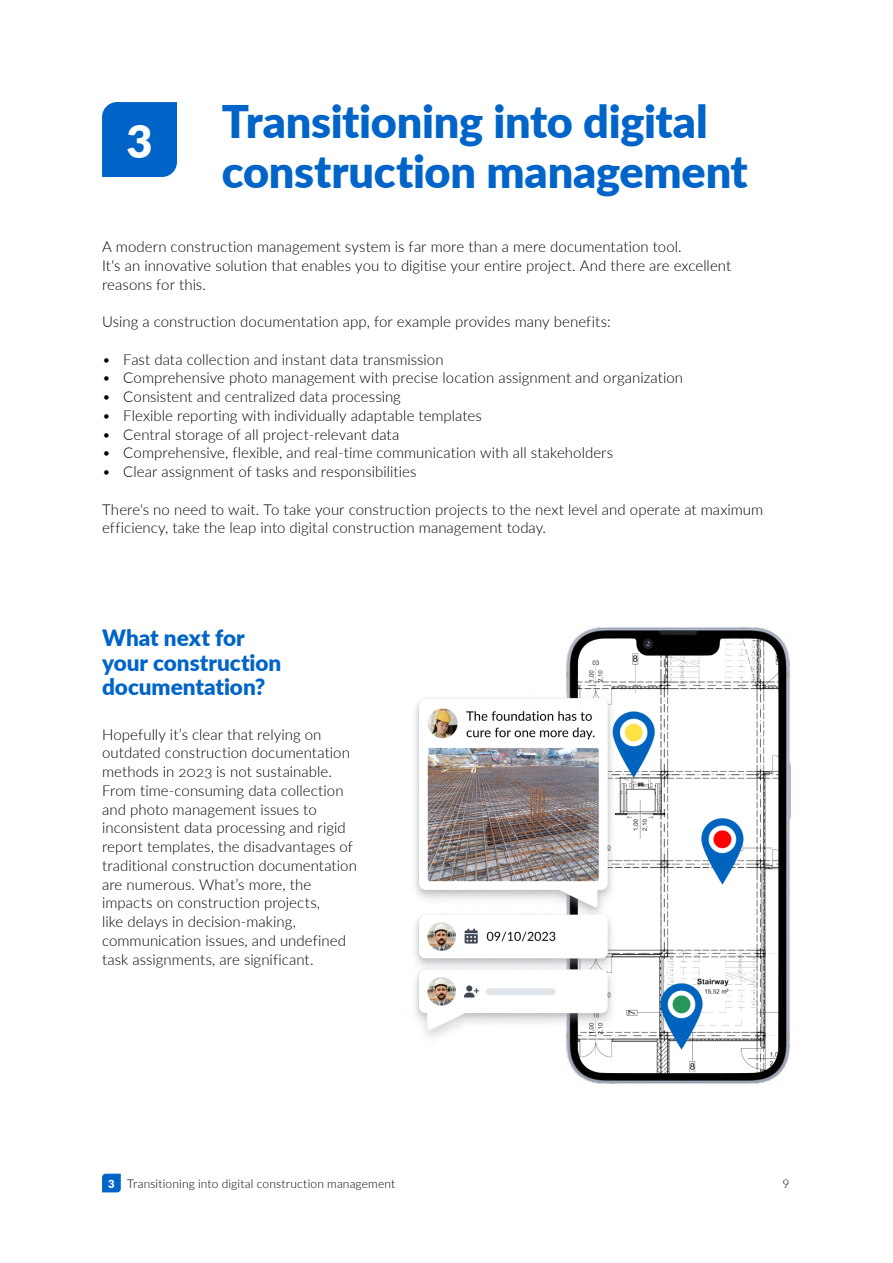
<style>
.page{position:relative;width:893px;height:1263px;background:#fff}
.page>*{position:absolute;margin:0;border:0;box-sizing:border-box;transform-origin:0 0}
.t1{font:900 45px/49.5px "Lato";letter-spacing:-.005em;color:#0064c8}
.t2{font:900 45px "Lato";color:#fff}
.t3{font:900 22.5px/24.8px "Lato";color:#0064c8}
.t4{font:300 15px/18.8px "Lato";letter-spacing:.005em;color:#000}
.t5{font:300 12px "Lato";letter-spacing:.01em;color:#000}
.s1{font-weight:900;font-size:11.25px;color:#fff}
</style>
<div class="page">
<svg style="left:102px;top:1174px;width:19px;height:18px"></svg>
<div style="left:102px;top:102px;width:75px;height:75px;background:#0064c8"></div>
<img style="left:414px;top:627px;width:377px;height:457px">
<h1 class="t2" style="left:126px;top:107px;width:28px">3</h1>
<h1 class="t1" style="left:222px;top:95px;width:527px">Transitioning into digital construction management</h1>
<p class="t4" style="left:102px;top:237px;width:631px">A modern construction management system is far more than a mere documentation tool.<br>It‘s an innovative solution that enables you to digitise your entire project. And there are excellent reasons for this.</p>
<p class="t4" style="left:102px;top:312px;width:510px">Using a construction documentation app, for example provides many benefits:</p>
<p class="t4" style="left:102px;top:349px;width:343px">• Fast data collection and instant data transmission</p>
<p class="t4" style="left:102px;top:368px;width:583px">• Comprehensive photo management with precise location assignment and organization</p>
<p class="t4" style="left:102px;top:387px;width:300px">• Consistent and centralized data processing</p>
<p class="t4" style="left:102px;top:405px;width:381px">• Flexible reporting with individually adaptable templates</p>
<p class="t4" style="left:102px;top:424px;width:299px">• Central storage of all project-relevant data</p>
<p class="t4" style="left:102px;top:443px;width:513px">• Comprehensive, flexible, and real-time communication with all stakeholders</p>
<p class="t4" style="left:102px;top:462px;width:316px">• Clear assignment of tasks and responsibilities</p>
<p class="t4" style="left:102px;top:499px;width:663px">There‘s no need to wait. To take your construction projects to the next level and operate at maximum efficiency, take the leap into digital construction management today.</p>
<h2 class="t3" style="left:102px;top:624px;width:181px">What next for your construction documentation?</h2>
<p class="t4" style="left:102px;top:724px;width:256px">Hopefully it’s clear that relying on outdated construction documentation methods in 2023 is not sustainable.<br>From time-consuming data collection and photo management issues to inconsistent data processing and rigid report templates, the disadvantages of traditional construction documentation are numerous. What’s more, the impacts on construction projects,<br>like delays in decision-making, communication issues, and undefined task assignments, are significant.</p>
<p class="t5" style="left:108px;top:1175px;width:289px"><span class="s1">3</span> Transitioning into digital construction management</p>
<p class="t5" style="left:783px;top:1175px;width:8px">9</p>
</div>
